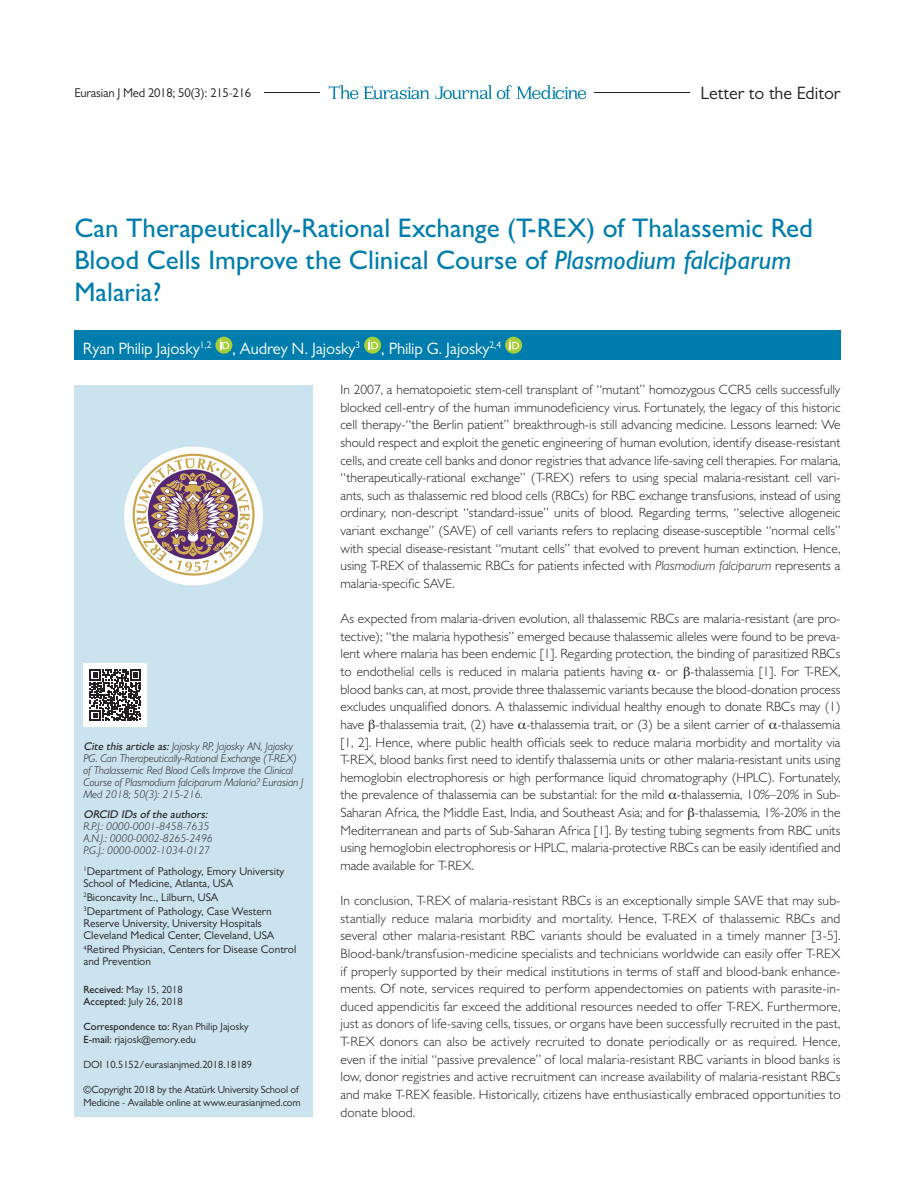
<style>
.page{position:relative;width:915px;height:1191px;background:#fff}
.page>*{position:absolute;margin:0;border:0;box-sizing:border-box;transform-origin:0 0}
.t1{font:500 27px/32.4px "Gill Sans MT Pro";color:#007dad}
.t2{font:18px "Gill Sans MT Pro";color:#231f20}
.t3{font:16.5px "Gill Sans MT Pro";letter-spacing:-.01em;color:#fff}
.t4{font:300 13.5px/17.5px "Gill Sans MT Pro";color:#231f20;text-align:justify}
.t5{font:12.75px "Gill Sans MT Pro";letter-spacing:-.02em;color:#231f20}
.t6{font:italic 300 11.25px/12px "Gill Sans MT Pro";color:#231f20}
.t7{font:11.25px/12px "Gill Sans MT Pro";color:#231f20}
.t8{font:10.5px/12.6px "Gill Sans MT Pro";letter-spacing:-.015em;color:#231f20}
.t9{font:500 10.5px "Gill Sans MT Pro";color:#231f20}
.s1{font-style:italic}
.s2{font-weight:500}
.s3{font-weight:400}
</style>
<div class="page">
<div style="left:74px;top:385px;width:239px;height:731px;background:#cae3ef"></div>
<hr style="left:264px;top:92px;width:425px;height:1px;background:#231f20">
<div style="left:320px;top:80px;width:273px;height:25px;background:#fff"></div>
<svg style="left:328px;top:85px;width:101px;height:15px"></svg>
<svg style="left:435px;top:85px;width:151px;height:14px"></svg>
<div style="left:83px;top:663px;width:64px;height:64px;background:#fff"></div>
<svg style="left:90px;top:669px;width:51px;height:52px"></svg>
<div style="left:124px;top:446px;width:139px;height:139px;background:#fff;border-radius:50%"></div>
<svg style="left:132px;top:454px;width:122px;height:121px"></svg>
<div style="left:74px;top:330px;width:766px;height:30px;background:#007dad"></div>
<svg style="left:215px;top:337px;width:17px;height:17px"></svg>
<svg style="left:220px;top:340px;width:9px;height:9px"></svg>
<svg style="left:364px;top:337px;width:17px;height:17px"></svg>
<svg style="left:368px;top:340px;width:10px;height:9px"></svg>
<svg style="left:505px;top:337px;width:17px;height:17px"></svg>
<svg style="left:509px;top:340px;width:9px;height:9px"></svg>
<p class="t5" style="left:74px;top:85px;width:178px">Eurasian J Med 2018; 50(3): 215-216</p>
<p class="t2" style="left:700px;top:82px;width:141px">Letter to the Editor</p>
<p class="t1" style="left:74px;top:211px;width:739px">Can Therapeutically-Rational Exchange (T-REX) of Thalassemic Red<br>Blood Cells Improve the Clinical Course of <span class="s1">Plasmodium falciparum<br></span>Malaria?</p>
<p class="t3" style="left:83px;top:338px;width:130px">Ryan Philip Jajosky<sup>1,2</sup></p>
<p class="t3" style="left:232px;top:338px;width:129px">, Audrey N. Jajosky<sup>3</sup></p>
<p class="t3" style="left:381px;top:338px;width:122px">, Philip G. Jajosky<sup>2,4</sup></p>
<p class="t6" style="left:83px;top:740px;width:221px"><span class="s2">Cite this article as:</span>Jajosky RP, Jajosky AN, Jajosky PG. Can Therapeutically-Rational Exchange (T-REX) of Thalassemic Red Blood Cells Improve the Clinical Course of Plasmodium falciparum Malaria? Eurasian J Med 2018; 50(3): 215-216.</p>
<p class="t6" style="left:83px;top:808px;width:131px"><span class="s2">ORCID IDs of the authors:<br></span>R.P.J.: 0000-0001-8458-7635<br>A.N.J.: 0000-0002-8265-2496<br>P.G.J.: 0000-0002-1034-0127</p>
<p class="t7" style="left:83px;top:865px;width:202px"><sup>1</sup>Department of Pathology, Emory University<br>School of Medicine, Atlanta, USA</p>
<p class="t7" style="left:83px;top:891px;width:136px"><sup>2</sup>Biconcavity Inc., Lilburn, USA</p>
<p class="t7" style="left:83px;top:905px;width:192px"><sup>3</sup>Department of Pathology, Case Western<br>Reserve University, University Hospitals<br>Cleveland Medical Center, Cleveland, USA</p>
<p class="t7" style="left:83px;top:943px;width:214px"><sup>4</sup>Retired Physician, Centers for Disease Control and Prevention</p>
<p class="t8" style="left:83px;top:982px;width:101px"><span class="s2">Received:</span> May 15, 2018</p>
<p class="t8" style="left:83px;top:995px;width:101px"><span class="s2">Accepted:</span> July 26, 2018</p>
<p class="t9" style="left:83px;top:1020px;width:167px">Correspondence to: <span class="s3">Ryan Philip Jajosky</span></p>
<p class="t8" style="left:83px;top:1033px;width:114px"><span class="s2">E-mail:</span> rjajosk@emory.edu</p>
<p class="t8" style="left:83px;top:1058px;width:170px">DOI 10.5152/eurasianjmed.2018.18189</p>
<p class="t8" style="left:83px;top:1083px;width:219px">©Copyright 2018 by the Atatürk University School of<br>Medicine - Available online at www.eurasianjmed.com</p>
<p class="t4" style="left:340px;top:380px;width:501px">In 2007, a hematopoietic stem-cell transplant of “mutant” homozygous CCR5 cells successfully blocked cell-entry of the human immunodeficiency virus. Fortunately, the legacy of this historic cell therapy-“the Berlin patient” breakthrough-is still advancing medicine. Lessons learned: We should respect and exploit the genetic engineering of human evolution, identify disease-resistant cells, and create cell banks and donor registries that advance life-saving cell therapies. For malaria, “therapeutically-rational exchange” (T-REX) refers to using special malaria-resistant cell vari&shy;ants, such as thalassemic red blood cells (RBCs) for RBC exchange transfusions, instead of using ordinary, non-descript “standard-issue” units of blood. Regarding terms, “selective allogeneic variant exchange” (SAVE) of cell variants refers to replacing disease-susceptible “normal cells” with special disease-resistant “mutant cells” that evolved to prevent human extinction. Hence, using T-REX of thalassemic RBCs for patients infected with <span class="s1">Plasmodium falciparum</span> represents a malaria-specific SAVE.</p>
<p class="t4" style="left:340px;top:609px;width:501px">As expected from malaria-driven evolution, all thalassemic RBCs are malaria-resistant (are pro&shy;tective); “the malaria hypothesis” emerged because thalassemic alleles were found to be preva&shy;lent where malaria has been endemic [1]. Regarding protection, the binding of parasitized RBCs to endothelial cells is reduced in malaria patients having - or -thalassemia [1]. For T-REX, blood banks can, at most, provide three thalassemic variants because the blood-donation process excludes unqualified donors. A thalassemic individual healthy enough to donate RBCs may (1) have -thalassemia trait, (2) have -thalassemia trait, or (3) be a silent carrier of -thalassemia [1, 2]. Hence, where public health officials seek to reduce malaria morbidity and mortality via T-REX, blood banks first need to identify thalassemia units or other malaria-resistant units using hemoglobin electrophoresis or high performance liquid chromatography (HPLC). Fortunately, the prevalence of thalassemia can be substantial: for the mild -thalassemia, 10%–20% in Sub-Saharan Africa, the Middle East, India, and Southeast Asia; and for -thalassemia, 1%-20% in the Mediterranean and parts of Sub-Saharan Africa [1]. By testing tubing segments from RBC units using hemoglobin electrophoresis or HPLC, malaria-protective RBCs can be easily identified and made available for T-REX.</p>
<p class="t4" style="left:340px;top:891px;width:501px">In conclusion, T-REX of malaria-resistant RBCs is an exceptionally simple SAVE that may sub&shy;stantially reduce malaria morbidity and mortality. Hence, T-REX of thalassemic RBCs and several other malaria-resistant RBC variants should be evaluated in a timely manner [3-5].<br>Blood-bank/transfusion-medicine specialists and technicians worldwide can easily offer T-REX if properly supported by their medical institutions in terms of staff and blood-bank enhance&shy;ments. Of note, services required to perform appendectomies on patients with parasite-in&shy;duced appendicitis far exceed the additional resources needed to offer T-REX. Furthermore, just as donors of life-saving cells, tissues, or organs have been successfully recruited in the past, T-REX donors can also be actively recruited to donate periodically or as required. Hence, even if the initial “passive prevalence” of local malaria-resistant RBC variants in blood banks is low, donor registries and active recruitment can increase availability of malaria-resistant RBCs and make T-REX feasible. Historically, citizens have enthusiastically embraced opportunities to donate blood.</p>
</div>
